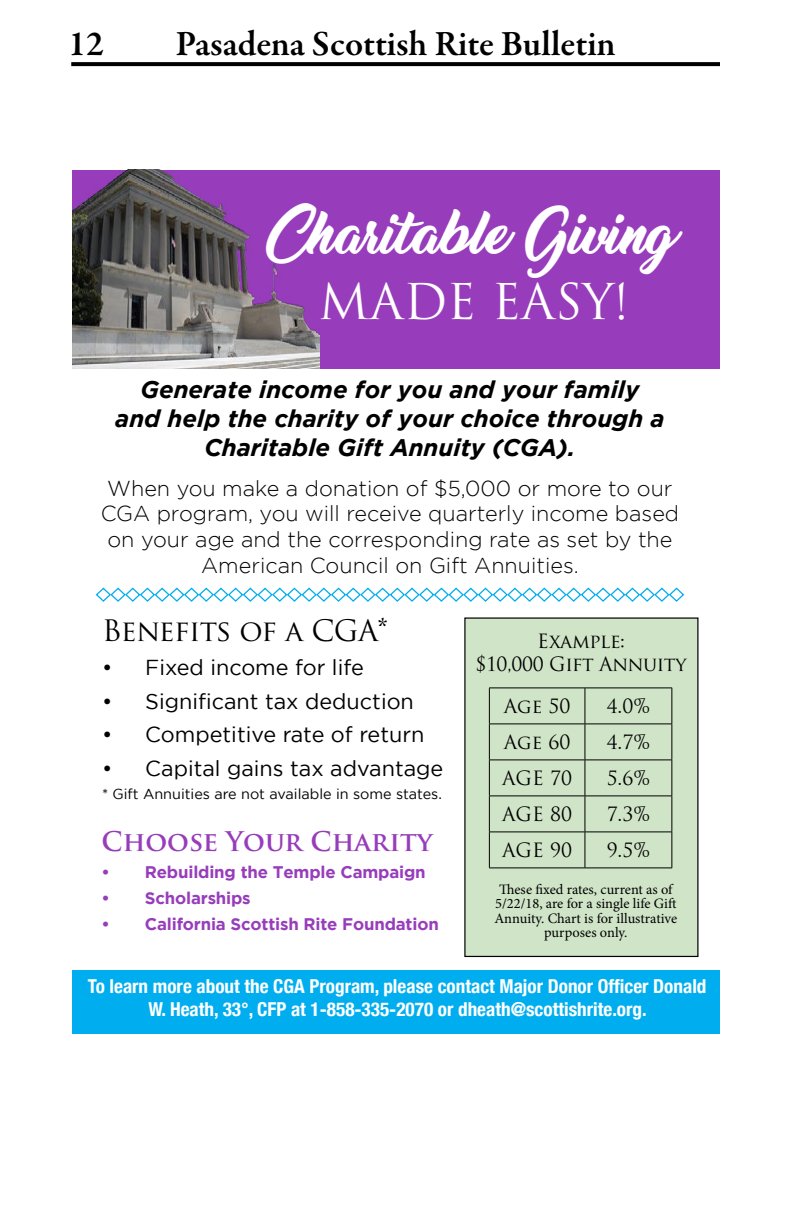
<style>
.page{position:relative;width:792px;height:1224px;background:#fff}
.page>*{position:absolute;margin:0;border:0;box-sizing:border-box;transform-origin:0 0}
.t1{font:48px "Thinking Of Betty";letter-spacing:-.055em;color:#fff}
.t2{font:48px "Trajan Pro";color:#fff}
.t3{font:600 36px "Garamond Premr Pro";color:#000}
.t4{font:28.8px "Trajan Pro";letter-spacing:-.02em;color:#000}
.t5{font:700 26.4px "Trajan Pro";color:#973dbb}
.t6{font:italic 700 24px/28.8px "Gotham";color:#000;text-align:center}
.t7{font:300 21.6px/26px "Gotham";color:#000;text-align:center}
.t8{font:21.6px "Gotham";color:#000}
.t9{font:700 condensed 19.2px/23px "Helvetica Neue";color:#fff;text-align:center}
.t10{font:19.2px "Trajan Pro";color:#000}
.t11{font:19.2px/23px "Trajan Pro";letter-spacing:-.02em;color:#000;text-align:center}
.t12{font:700 16.8px "Gotham";letter-spacing:-.01em;color:#973dbb}
.t13{font:14.4px/14.4px "Minion Pro";color:#000;text-align:center}
.t14{font:14.4px "Gotham";color:#000}
</style>
<div class="page">
<svg style="left:71px;top:62px;width:649px;height:4px;background:#070707"></svg>
<div style="left:72px;top:970px;width:648px;height:64px;background:#00aeef"></div>
<div style="left:72px;top:170px;width:648px;height:199px;background:#973dbb"></div>
<img style="left:72px;top:170px;width:247px;height:199px">
<svg style="left:95px;top:587px;width:590px;height:15px"></svg>
<div style="left:465px;top:618px;width:233px;height:338px;background:#d0e4c8"></div>
<hr style="left:489px;top:688px;width:96px;height:1px;background:#000">
<hr style="left:489px;top:688px;width:1px;height:36px;background:#000">
<hr style="left:489px;top:724px;width:96px;height:1px;background:#000">
<hr style="left:489px;top:724px;width:1px;height:36px;background:#000">
<hr style="left:489px;top:760px;width:96px;height:1px;background:#000">
<hr style="left:489px;top:760px;width:1px;height:36px;background:#000">
<hr style="left:489px;top:796px;width:96px;height:1px;background:#000">
<hr style="left:489px;top:796px;width:1px;height:36px;background:#000">
<hr style="left:489px;top:832px;width:96px;height:1px;background:#000">
<hr style="left:489px;top:832px;width:1px;height:36px;background:#000">
<hr style="left:489px;top:868px;width:96px;height:1px;background:#000">
<hr style="left:585px;top:688px;width:87px;height:1px;background:#000">
<hr style="left:585px;top:688px;width:1px;height:36px;background:#000">
<hr style="left:672px;top:688px;width:1px;height:36px;background:#000">
<hr style="left:585px;top:724px;width:87px;height:1px;background:#000">
<hr style="left:585px;top:724px;width:1px;height:36px;background:#000">
<hr style="left:672px;top:724px;width:1px;height:36px;background:#000">
<hr style="left:585px;top:760px;width:87px;height:1px;background:#000">
<hr style="left:585px;top:760px;width:1px;height:36px;background:#000">
<hr style="left:672px;top:760px;width:1px;height:36px;background:#000">
<hr style="left:585px;top:796px;width:87px;height:1px;background:#000">
<hr style="left:585px;top:796px;width:1px;height:36px;background:#000">
<hr style="left:672px;top:796px;width:1px;height:36px;background:#000">
<hr style="left:585px;top:832px;width:87px;height:1px;background:#000">
<hr style="left:585px;top:832px;width:1px;height:36px;background:#000">
<hr style="left:672px;top:832px;width:1px;height:36px;background:#000">
<hr style="left:585px;top:868px;width:87px;height:1px;background:#000">
<h2 class="t3" style="left:68px;top:22px;width:37px">12</h2>
<h2 class="t3" style="left:175px;top:22px;width:442px">Pasadena Scottish Rite Bulletin</h2>
<h1 class="t1" style="left:268px;top:210px;width:413px">Charitable Giving</h1>
<h1 class="t2" style="left:318px;top:271px;width:312px">MADE EASY!</h1>
<p class="t6" style="left:115px;top:375px;width:551px">Generate income for you and your family and help the charity of your choice through a<br>Charitable Gift Annuity (CGA).</p>
<p class="t7" style="left:101px;top:475px;width:580px">When you make a donation of $5,000 or more to our CGA program, you will receive quarterly income based on your age and the corresponding rate as set by the American Council on Gift Annuities.</p>
<h3 class="t4" style="left:102px;top:613px;width:287px">Benefits of a CGA*</h3>
<p class="t8" style="left:102px;top:655px;width:263px">• Fixed income for life</p>
<p class="t8" style="left:102px;top:689px;width:313px">• Significant tax deduction</p>
<p class="t8" style="left:102px;top:723px;width:324px">• Competitive rate of return</p>
<p class="t8" style="left:102px;top:756px;width:343px">• Capital gains tax advantage</p>
<p class="t14" style="left:102px;top:786px;width:341px">* Gift Annuities are not available in some states.</p>
<p class="t5" style="left:102px;top:825px;width:332px">Choose Your Charity</p>
<p class="t12" style="left:102px;top:862px;width:326px">• Rebuilding the Temple Campaign</p>
<p class="t12" style="left:102px;top:888px;width:151px">• Scholarships</p>
<p class="t12" style="left:102px;top:915px;width:339px">• California Scottish Rite Foundation</p>
<p class="t11" style="left:475px;top:629px;width:213px">Example:<br>$10,000 Gift Annuity</p>
<p class="t10" style="left:504px;top:694px;width:68px">Age 50</p>
<p class="t10" style="left:607px;top:694px;width:45px">4.0%</p>
<p class="t10" style="left:504px;top:730px;width:68px">Age 60</p>
<p class="t10" style="left:607px;top:730px;width:45px">4.7%</p>
<p class="t10" style="left:502px;top:766px;width:71px">AGE 70</p>
<p class="t10" style="left:607px;top:766px;width:45px">5.6%</p>
<p class="t10" style="left:502px;top:802px;width:71px">AGE 80</p>
<p class="t10" style="left:607px;top:802px;width:45px">7.3%</p>
<p class="t10" style="left:502px;top:838px;width:71px">AGE 90</p>
<p class="t10" style="left:607px;top:838px;width:45px">9.5%</p>
<p class="t13" style="left:494px;top:882px;width:184px">These fixed rates, current as of<br>5/22/18, are for a single life Gift<br>Annuity. Chart is for illustrative purposes only.</p>
<p class="t9" style="left:88px;top:974px;width:620px">To learn more about the CGA Program, please contact Major Donor Officer Donald<br>W. Heath, 33°, CFP at 1-858-335-2070 or dheath@scottishrite.org.</p>
</div>
